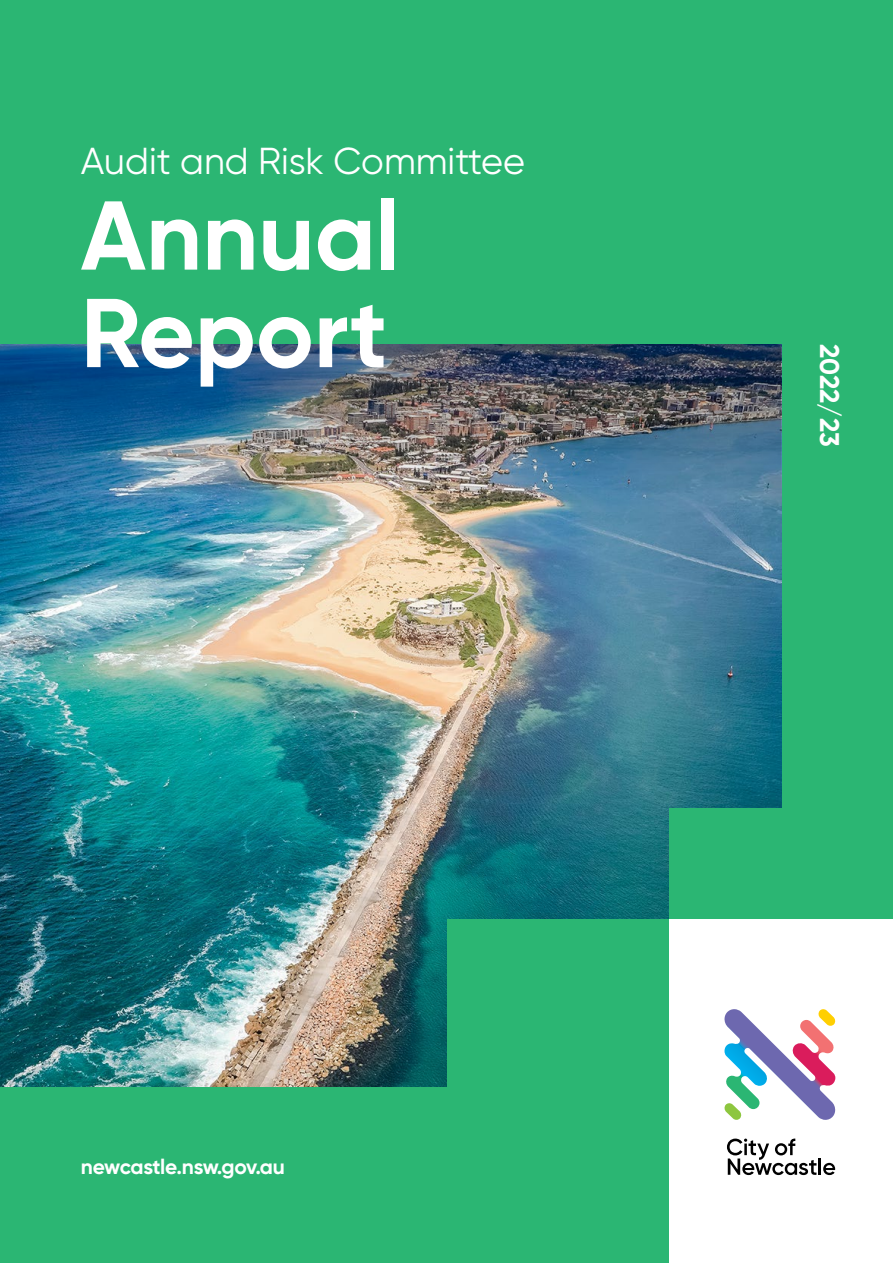
<style>
.page{position:relative;width:893px;height:1263px;background:#2bb673}
.page>*{position:absolute;margin:0;border:0;box-sizing:border-box;transform-origin:0 0}
.t1{font:700 97.5px/97.5px "Gilroy";color:#fff}
.t2{font:37.5px "Gilroy";color:#fff}
.t3{font:700 27px "Gilroy";letter-spacing:-.01em;color:#fff}
.t4{font:700 21px "Gilroy";letter-spacing:-.02em;color:#fff}
</style>
<div class="page">
<img style="left:0;top:509px;width:781px;height:577px">
<div style="left:447px;top:919px;width:223px;height:228px;background:#2bb673"></div>
<div style="left:670px;top:808px;width:123px;height:111px;background:#2bb673"></div>
<div style="left:670px;top:919px;width:223px;height:344px;background:#fff"></div>
<svg style="left:727px;top:1138px;width:108px;height:37px"></svg>
<svg style="left:724px;top:1009px;width:111px;height:111px"></svg>
<img style="left:0;top:344px;width:781px;height:165px">
<p class="t2" style="left:81px;top:138px;width:446px">Audit and Risk Committee</p>
<h1 class="t1" style="left:81px;top:186px;width:321px">Annual<br>Report</h1>
<p class="t4" style="left:81px;top:1153px;width:206px">newcastle.nsw.gov.au</p>
<p class="t3" style="left:846px;top:344px;width:104px;rotate:90deg">2022/23</p>
</div>
